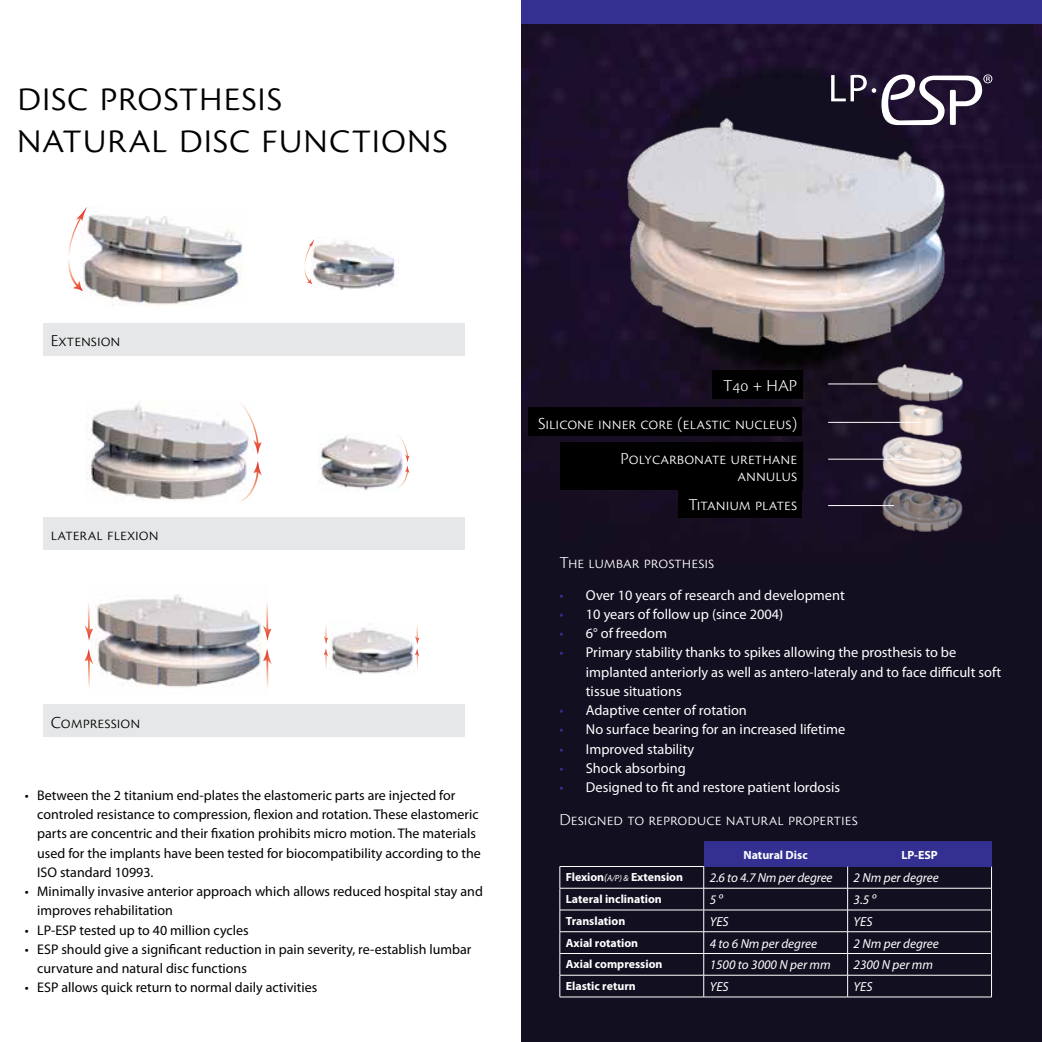
<style>
.page{position:relative;width:1042px;height:1042px;background:#fff}
.page>*{position:absolute;margin:0;border:0;box-sizing:border-box;transform-origin:0 0}
.t1{font:45.5px/42px "Cronos Pro Lt Capt";color:#000}
.t2{font:17.5px/35px "Cronos Pro Lt Capt";letter-spacing:-.005em;color:#fff;text-align:right}
.t3{font:17.5px "Cronos Pro Lt Capt";color:#000}
.t4{font:14.35px/19.2px "Myriad Pro";color:#fff}
.t5{font:14px/19.2px "Myriad Pro";color:#000}
.t6{font:italic 13.12px "Myriad Pro";color:#fff}
.t7{font:700 11.9px "Myriad Pro";color:#fff}
.s1{color:#333092}
.s2{font-weight:400;font-style:italic;font-size:10.33px}
.s3{font-weight:400;font-style:italic;font-size:8.92px}
</style>
<div class="page">
<img style="left:521px;top:24px;width:521px;height:1018px">
<img style="left:616px;top:111px;width:346px;height:242px">
<img style="left:82px;top:215px;width:160px;height:92px">
<svg style="left:68px;top:207px;width:19px;height:84px"></svg>
<img style="left:87px;top:403px;width:159px;height:98px">
<svg style="left:237px;top:461px;width:25px;height:41px"></svg>
<svg style="left:237px;top:403px;width:25px;height:52px"></svg>
<img style="left:94px;top:594px;width:168px;height:93px">
<svg style="left:263px;top:603px;width:9px;height:38px"></svg>
<svg style="left:263px;top:649px;width:9px;height:39px"></svg>
<svg style="left:85px;top:603px;width:8px;height:38px"></svg>
<svg style="left:85px;top:649px;width:8px;height:39px"></svg>
<img style="left:314px;top:239px;width:82px;height:50px">
<svg style="left:304px;top:240px;width:10px;height:44px"></svg>
<img style="left:318px;top:436px;width:78px;height:55px">
<svg style="left:396px;top:435px;width:13px;height:52px"></svg>
<img style="left:329px;top:627px;width:85px;height:47px">
<svg style="left:415px;top:625px;width:4px;height:44px"></svg>
<svg style="left:324px;top:625px;width:4px;height:44px"></svg>
<div style="left:704px;top:841px;width:143px;height:25px;background:#333092"></div>
<div style="left:847px;top:841px;width:144px;height:25px;background:#333092"></div>
<hr style="left:560px;top:866px;width:144px;height:1px;background:#fff">
<hr style="left:704px;top:866px;width:143px;height:1px;background:#333092">
<hr style="left:847px;top:866px;width:144px;height:1px;background:#333092">
<hr style="left:704px;top:888px;width:143px;height:1px;background:#fff">
<hr style="left:847px;top:888px;width:144px;height:1px;background:#fff">
<hr style="left:560px;top:909px;width:144px;height:1px;background:#fff">
<hr style="left:704px;top:909px;width:143px;height:1px;background:#fff">
<hr style="left:847px;top:909px;width:144px;height:1px;background:#fff">
<hr style="left:560px;top:931px;width:144px;height:1px;background:#fff">
<hr style="left:704px;top:931px;width:143px;height:1px;background:#fff">
<hr style="left:847px;top:931px;width:144px;height:1px;background:#fff">
<hr style="left:560px;top:953px;width:144px;height:1px;background:#fff">
<hr style="left:704px;top:953px;width:143px;height:1px;background:#fff">
<hr style="left:847px;top:953px;width:144px;height:1px;background:#fff">
<hr style="left:560px;top:975px;width:144px;height:1px;background:#fff">
<hr style="left:704px;top:975px;width:143px;height:1px;background:#fff">
<hr style="left:847px;top:975px;width:144px;height:1px;background:#fff">
<svg style="left:847px;top:866px;width:1px;height:130px"></svg>
<svg style="left:559px;top:866px;width:1px;height:131px"></svg>
<svg style="left:703px;top:866px;width:1px;height:130px"></svg>
<hr style="left:560px;top:888px;width:144px;height:1px;background:#fff">
<svg style="left:991px;top:842px;width:1px;height:155px"></svg>
<hr style="left:560px;top:996px;width:144px;height:1px;background:#fff">
<hr style="left:704px;top:996px;width:143px;height:1px;background:#fff">
<hr style="left:847px;top:996px;width:144px;height:1px;background:#fff">
<hr style="left:828px;top:384px;width:93px;height:1px;background:#fff">
<img style="left:875px;top:361px;width:92px;height:176px">
<hr style="left:828px;top:505px;width:66px;height:1px;background:#fff">
<hr style="left:828px;top:422px;width:93px;height:1px;background:#fff">
<hr style="left:828px;top:459px;width:93px;height:1px;background:#fff">
<div style="left:712px;top:370px;width:90px;height:29px;background:#000"></div>
<div style="left:678px;top:489px;width:124px;height:28px;background:#000"></div>
<div style="left:529px;top:407px;width:273px;height:29px;background:#000"></div>
<div style="left:560px;top:442px;width:242px;height:47px;background:#000"></div>
<div style="left:43px;top:323px;width:422px;height:33px;background:#e6e7e8"></div>
<div style="left:43px;top:517px;width:422px;height:32px;background:#e6e7e8"></div>
<div style="left:43px;top:705px;width:422px;height:32px;background:#e6e7e8"></div>
<svg style="left:831px;top:74px;width:161px;height:51px"></svg>
<div style="left:521px;top:0;width:521px;height:24px;background:#333092"></div>
<h1 class="t1" style="left:16px;top:75px;width:433px">disc prosthesis<br>natural disc functions</h1>
<p class="t3" style="left:51px;top:331px;width:71px">Extension</p>
<p class="t3" style="left:51px;top:524px;width:109px">lateral flexion</p>
<p class="t3" style="left:51px;top:712px;width:91px">Compression</p>
<p class="t5" style="left:37px;top:785px;width:445px;text-indent:-12px">• Between the 2 titanium end-plates the elastomeric parts are injected for controled resistance to compression, flexion and rotation. These elastomeric parts are concentric and their fixation prohibits micro motion. The materials used for the implants have been tested for biocompatibility according to the ISO standard 10993.</p>
<p class="t5" style="left:37px;top:881px;width:447px;text-indent:-12px">• Minimally invasive anterior approach which allows reduced hospital stay and improves rehabilitation</p>
<p class="t5" style="left:25px;top:920px;width:225px">• LP-ESP tested up to 40 million cycles</p>
<p class="t5" style="left:37px;top:939px;width:436px;text-indent:-12px">• ESP should give a significant reduction in pain severity, re-establish lumbar curvature and natural disc functions</p>
<p class="t5" style="left:25px;top:978px;width:294px">• ESP allows quick return to normal daily activities</p>
<p class="t2" style="left:723px;top:368px;width:76px">T40 + HAP</p>
<p class="t2" style="left:538px;top:406px;width:261px">Silicone inner core (elastic nucleus)<br>Polycarbonate urethane</p>
<p class="t2" style="left:737px;top:458px;width:61px">annulus</p>
<p class="t2" style="left:688px;top:487px;width:110px">Titanium plates</p>
<p class="t2" style="left:560px;top:545px;width:156px">The lumbar prosthesis</p>
<p class="t4" style="left:560px;top:585px;width:287px"><span class="s1">•</span> Over 10 years of research and development</p>
<p class="t4" style="left:560px;top:604px;width:225px"><span class="s1">•</span> 10 years of follow up (since 2004)</p>
<p class="t4" style="left:560px;top:623px;width:109px"><span class="s1">•</span> 6° of freedom</p>
<p class="t4" style="left:586px;top:643px;width:417px;text-indent:-26px"><span class="s1">•</span> Primary stability thanks to spikes allowing the prosthesis to be implanted anteriorly as well as antero-lateraly and to face difficult soft tissue situations</p>
<p class="t4" style="left:560px;top:700px;width:189px"><span class="s1">•</span> Adaptive center of rotation</p>
<p class="t4" style="left:560px;top:720px;width:287px"><span class="s1">•</span> No surface bearing for an increased lifetime</p>
<p class="t4" style="left:560px;top:739px;width:136px"><span class="s1">•</span> Improved stability</p>
<p class="t4" style="left:560px;top:758px;width:128px"><span class="s1">•</span> Shock absorbing</p>
<p class="t4" style="left:560px;top:777px;width:282px"><span class="s1">•</span> Designed to fit and restore patient lordosis</p>
<p class="t2" style="left:560px;top:802px;width:300px">Designed to reproduce natural properties</p>
<p class="t7" style="left:743px;top:847px;width:66px">Natural Disc</p>
<p class="t7" style="left:901px;top:847px;width:38px">LP-ESP</p>
<p class="t7" style="left:566px;top:869px;width:119px">Flexion<span class="s2">(</span><span class="s3">A/P) &amp;</span> Extension</p>
<p class="t6" style="left:710px;top:870px;width:124px">2.6 to 4.7 Nm per degree</p>
<p class="t6" style="left:853px;top:870px;width:87px">2 Nm per degree</p>
<p class="t7" style="left:566px;top:891px;width:98px">Lateral inclination</p>
<p class="t6" style="left:710px;top:890px;width:15px">5 º</p>
<p class="t6" style="left:853px;top:891px;width:24px">3.5 º</p>
<p class="t7" style="left:566px;top:913px;width:61px">Translation</p>
<p class="t6" style="left:710px;top:913px;width:20px">YES</p>
<p class="t6" style="left:853px;top:913px;width:20px">YES</p>
<p class="t7" style="left:566px;top:935px;width:74px">Axial rotation</p>
<p class="t6" style="left:710px;top:935px;width:109px">4 to 6 Nm per degree</p>
<p class="t6" style="left:853px;top:935px;width:87px">2 Nm per degree</p>
<p class="t7" style="left:566px;top:956px;width:98px">Axial compression</p>
<p class="t6" style="left:710px;top:957px;width:123px">1500 to 3000 N per mm</p>
<p class="t6" style="left:853px;top:957px;width:81px">2300 N per mm</p>
<p class="t7" style="left:566px;top:978px;width:72px">Elastic return</p>
<p class="t6" style="left:710px;top:978px;width:20px">YES</p>
<p class="t6" style="left:853px;top:978px;width:20px">YES</p>
</div>
